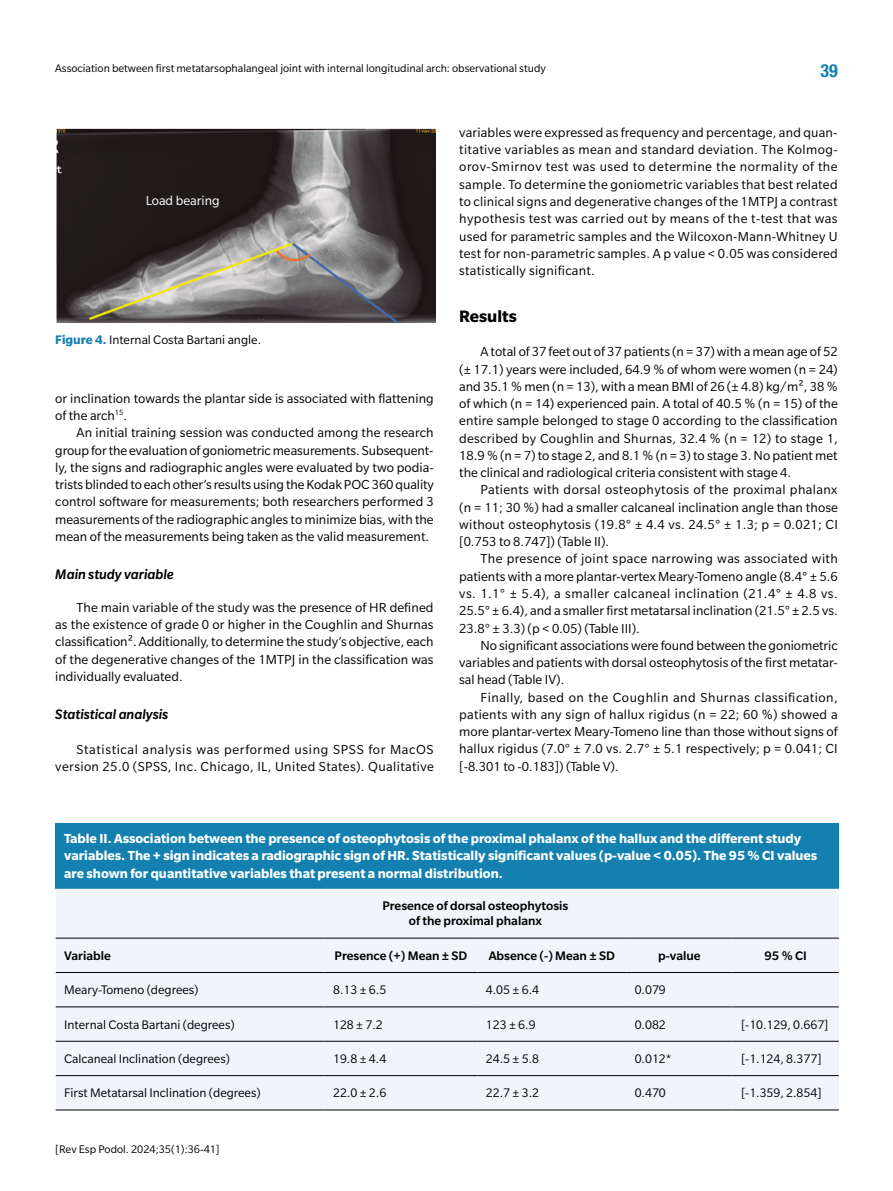
<style>
.page{position:relative;width:893px;height:1191px;background:#fff}
.page>*{position:absolute;margin:0;border:0;box-sizing:border-box;transform-origin:0 0}
.t1{font:700 18px "Slate Pro";color:#000}
.t2{font:700 condensed 18px "Helvetica Neue LT Std";color:#1380b0}
.t3{font:italic 500 15px "Slate Pro";color:#000}
.t4{font:14.25px/17.2px "Slate Pro";letter-spacing:.005em;color:#000;text-align:justify}
.t5{font:700 14.25px/17.2px "Slate Pro";color:#fff}
.t6{font:14.25px/17.2px "Slate Pro";letter-spacing:.045em;color:#000;text-align:right}
.t7{font:14.25px "Slate Pro";color:#fff}
.t8{font:13.5px "Slate Pro";color:#000}
.t9{font:500 13.5px/15px "Slate Pro";color:#000;text-align:center}
.t10{font:12px "Slate Pro";color:#000}
.s1{font-weight:700;color:#1380b0}
</style>
<div class="page">
<div style="left:56px;top:823px;width:783px;height:65px;background:#1380b0"></div>
<div style="left:56px;top:888px;width:783px;height:221px;background:#f1f4fa"></div>
<hr style="left:56px;top:938px;width:269px;height:1px;background:#000">
<hr style="left:325px;top:938px;width:152px;height:1px;background:#000">
<hr style="left:477px;top:938px;width:149px;height:1px;background:#000">
<hr style="left:626px;top:938px;width:106px;height:1px;background:#000">
<hr style="left:732px;top:938px;width:107px;height:1px;background:#000">
<hr style="left:56px;top:972px;width:269px;height:1px;background:#000">
<hr style="left:325px;top:972px;width:152px;height:1px;background:#000">
<hr style="left:477px;top:972px;width:149px;height:1px;background:#000">
<hr style="left:626px;top:972px;width:106px;height:1px;background:#000">
<hr style="left:732px;top:972px;width:107px;height:1px;background:#000">
<hr style="left:56px;top:1006px;width:269px;height:1px;background:#000">
<hr style="left:325px;top:1006px;width:152px;height:1px;background:#000">
<hr style="left:477px;top:1006px;width:149px;height:1px;background:#000">
<hr style="left:626px;top:1006px;width:106px;height:1px;background:#000">
<hr style="left:732px;top:1006px;width:107px;height:1px;background:#000">
<hr style="left:56px;top:1041px;width:269px;height:1px;background:#000">
<hr style="left:325px;top:1041px;width:152px;height:1px;background:#000">
<hr style="left:477px;top:1041px;width:149px;height:1px;background:#000">
<hr style="left:626px;top:1041px;width:106px;height:1px;background:#000">
<hr style="left:732px;top:1041px;width:107px;height:1px;background:#000">
<hr style="left:56px;top:1075px;width:269px;height:1px;background:#000">
<hr style="left:325px;top:1075px;width:152px;height:1px;background:#000">
<hr style="left:477px;top:1075px;width:149px;height:1px;background:#000">
<hr style="left:626px;top:1075px;width:106px;height:1px;background:#000">
<hr style="left:732px;top:1075px;width:107px;height:1px;background:#000">
<hr style="left:56px;top:1109px;width:269px;height:1px;background:#000">
<hr style="left:325px;top:1109px;width:152px;height:1px;background:#000">
<hr style="left:477px;top:1109px;width:149px;height:1px;background:#000">
<hr style="left:626px;top:1109px;width:106px;height:1px;background:#000">
<hr style="left:732px;top:1109px;width:107px;height:1px;background:#000">
<img style="left:57px;top:128px;width:378px;height:194px">
<p class="t10" style="left:55px;top:62px;width:492px">Association between first metatarsophalangeal joint with internal longitudinal arch: observational study</p>
<p class="t2" style="left:820px;top:59px;width:19px">39</p>
<p class="t7" style="left:146px;top:193px;width:75px">Load bearing</p>
<p class="t8" style="left:55px;top:332px;width:207px"><span class="s1">Figure 4.</span> Internal Costa Bartani angle.</p>
<p class="t4" style="left:55px;top:389px;width:380px">or inclination towards the plantar side is associated with flattening of the arch<sup>15</sup>.</p>
<p class="t4" style="left:55px;top:424px;width:380px;text-indent:21px">An initial training session was conducted among the research group for the evaluation of goniometric measurements. Subsequent&shy;ly, the signs and radiographic angles were evaluated by two podia&shy;trists blinded to each other’s results using the Kodak POC 360 quality control software for measurements; both researchers performed 3 measurements of the radiographic angles to minimize bias, with the mean of the measurements being taken as the valid measurement.</p>
<p class="t3" style="left:55px;top:566px;width:120px">Main study variable</p>
<p class="t4" style="left:55px;top:599px;width:380px;text-indent:21px">The main variable of the study was the presence of HR defined as the existence of grade 0 or higher in the Coughlin and Shurnas classification². Additionally, to determine the study’s objective, each of the degenerative changes of the 1MTPJ in the classification was individually evaluated.</p>
<p class="t3" style="left:55px;top:706px;width:114px">Statistical analysis</p>
<p class="t6" style="left:55px;top:740px;width:380px">Statistical analysis was performed using SPSS for MacOS version 25.0 (SPSS, Inc. Chicago, IL, United States). Qualitative</p>
<p class="t4" style="left:459px;top:124px;width:380px">variables were expressed as frequency and percentage, and quan&shy;titative variables as mean and standard deviation. The Kolmog&shy;orov-Smirnov test was used to determine the normality of the sample. To determine the goniometric variables that best related to clinical signs and degenerative changes of the 1MTPJ a contrast hypothesis test was carried out by means of the t-test that was used for parametric samples and the Wilcoxon-Mann-Whitney U test for non-parametric samples. A p value &lt; 0.05 was considered statistically significant.</p>
<p class="t1" style="left:459px;top:306px;width:59px">Results</p>
<p class="t4" style="left:459px;top:343px;width:380px;text-indent:21px">A total of 37 feet out of 37 patients (n = 37) with a mean age of 52 (± 17.1) years were included, 64.9 % of whom were women (n = 24) and 35.1 % men (n = 13), with a mean BMI of 26 (± 4.8) kg/m², 38 % of which (n = 14) experienced pain. A total of 40.5 % (n = 15) of the entire sample belonged to stage 0 according to the classification described by Coughlin and Shurnas, 32.4 % (n = 12) to stage 1, 18.9 % (n = 7) to stage 2, and 8.1 % (n = 3) to stage 3. No patient met the clinical and radiological criteria consistent with stage 4.</p>
<p class="t4" style="left:459px;top:481px;width:380px;text-indent:21px">Patients with dorsal osteophytosis of the proximal phalanx (n = 11; 30 %) had a smaller calcaneal inclination angle than those without osteophytosis (19.8° ± 4.4 vs. 24.5° ± 1.3; p = 0.021; CI [0.753 to 8.747]) (Table II).</p>
<p class="t4" style="left:459px;top:550px;width:380px;text-indent:21px">The presence of joint space narrowing was associated with patients with a more plantar-vertex Meary-Tomeno angle (8.4° ± 5.6 vs. 1.1° ± 5.4), a smaller calcaneal inclination (21.4° ± 4.8 vs.<br>25.5° ± 6.4), and a smaller first metatarsal inclination (21.5° ± 2.5 vs.<br>23.8° ± 3.3) (p &lt; 0.05) (Table III).</p>
<p class="t4" style="left:459px;top:636px;width:380px;text-indent:21px">No significant associations were found between the goniometric variables and patients with dorsal osteophytosis of the first metatar&shy;sal head (Table IV).</p>
<p class="t4" style="left:459px;top:688px;width:380px;text-indent:21px">Finally, based on the Coughlin and Shurnas classification, patients with any sign of hallux rigidus (n = 22; 60 %) showed a more plantar-vertex Meary-Tomeno line than those without signs of hallux rigidus (7.0° ± 7.0 vs. 2.7° ± 5.1 respectively; p = 0.041; CI [-8.301 to -0.183]) (Table V).</p>
<p class="t5" style="left:64px;top:830px;width:755px">Table II. Association between the presence of osteophytosis of the proximal phalanx of the hallux and the different study variables. The + sign indicates a radiographic sign of HR. Statistically significant values (p-value &lt; 0.05). The 95 % CI values are shown for quantitative variables that present a normal distribution.</p>
<p class="t9" style="left:382px;top:898px;width:188px">Presence of dorsal osteophytosis of the proximal phalanx</p>
<p class="t9" style="left:64px;top:947px;width:48px">Variable</p>
<p class="t9" style="left:335px;top:947px;width:134px">Presence (+) Mean ± SD</p>
<p class="t9" style="left:489px;top:947px;width:128px">Absence (-) Mean ± SD</p>
<p class="t9" style="left:658px;top:947px;width:44px">p-value</p>
<p class="t9" style="left:765px;top:947px;width:44px">95 % CI</p>
<p class="t8" style="left:64px;top:982px;width:136px">Meary-Tomeno (degrees)</p>
<p class="t8" style="left:333px;top:982px;width:55px">8.13 ± 6.5</p>
<p class="t8" style="left:486px;top:982px;width:55px">4.05 ± 6.4</p>
<p class="t8" style="left:635px;top:982px;width:33px">0.079</p>
<p class="t8" style="left:64px;top:1017px;width:172px">Internal Costa Bartani (degrees)</p>
<p class="t8" style="left:333px;top:1017px;width:51px">128 ± 7.2</p>
<p class="t8" style="left:486px;top:1017px;width:51px">123 ± 6.9</p>
<p class="t8" style="left:635px;top:1017px;width:33px">0.082</p>
<p class="t8" style="left:741px;top:1017px;width:89px">[-10.129, 0.667]</p>
<p class="t8" style="left:64px;top:1051px;width:167px">Calcaneal Inclination (degrees)</p>
<p class="t8" style="left:333px;top:1051px;width:55px">19.8 ± 4.4</p>
<p class="t8" style="left:486px;top:1051px;width:55px">24.5 ± 5.8</p>
<p class="t8" style="left:635px;top:1051px;width:38px">0.012*</p>
<p class="t8" style="left:741px;top:1051px;width:82px">[-1.124, 8.377]</p>
<p class="t8" style="left:64px;top:1086px;width:198px">First Metatarsal Inclination (degrees)</p>
<p class="t8" style="left:333px;top:1086px;width:55px">22.0 ± 2.6</p>
<p class="t8" style="left:486px;top:1086px;width:55px">22.7 ± 3.2</p>
<p class="t8" style="left:635px;top:1086px;width:33px">0.470</p>
<p class="t8" style="left:741px;top:1086px;width:82px">[-1.359, 2.854]</p>
<p class="t10" style="left:55px;top:1143px;width:166px">[Rev Esp Podol. 2024;35(1):36-41]</p>
</div>
